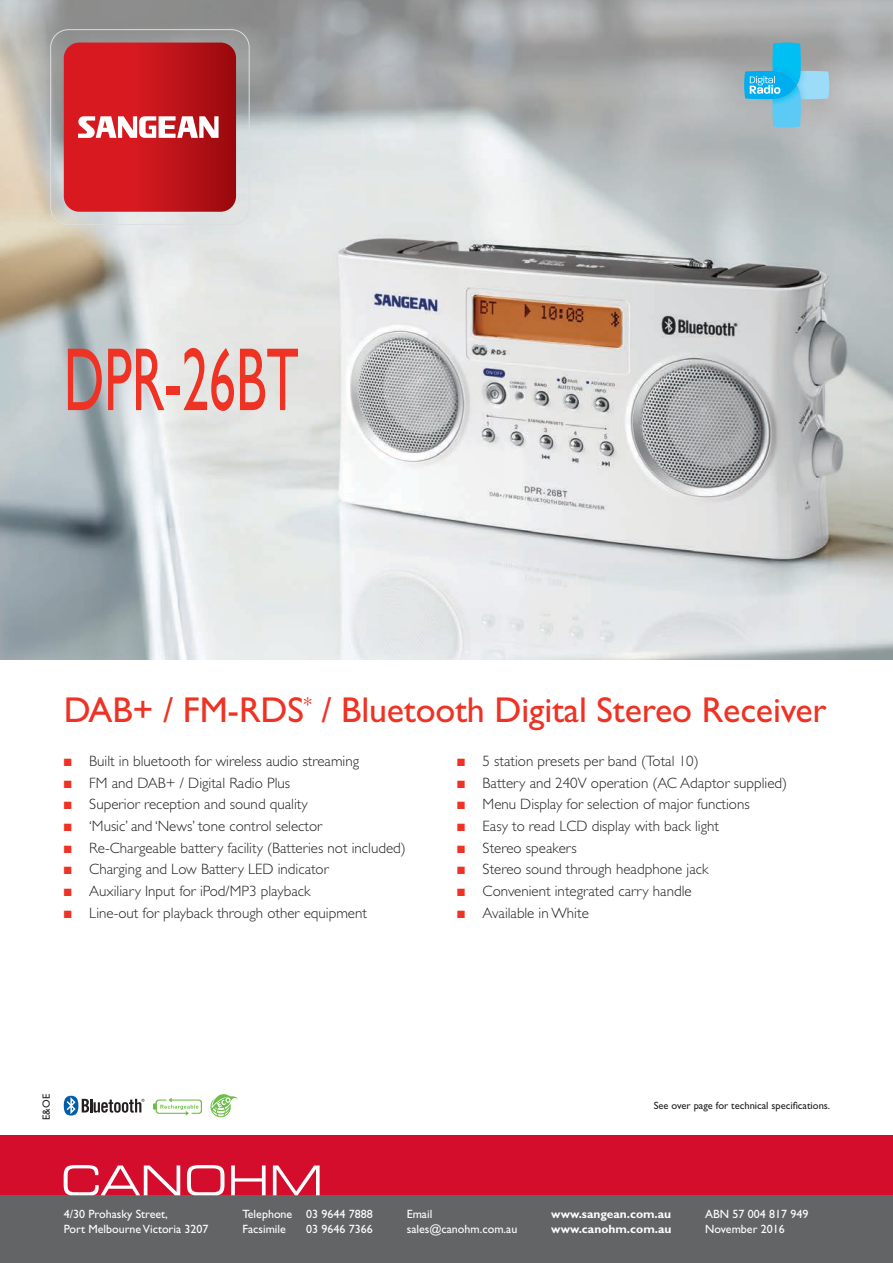
<style>
.page{position:relative;width:893px;height:1263px;background:#fff}
.page>*{position:absolute;margin:0;border:0;box-sizing:border-box;transform-origin:0 0}
.t1{font:90px "Gill Sans Std";color:#ee3224;scale:.6 1}
.t2{font:36px "Gill Sans Std";letter-spacing:-.005em;color:#ee3224}
.t3{font:300 15px "Gill Sans Std";color:#231f20}
.t4{font:12px/15px "Gill Sans Std";color:#fff}
.t5{font:700 12px/15px "Gill Sans Std";color:#fff}
.t6{font:10.5px "Gill Sans Std";color:#231f20}
.s1{color:#ee3224}
</style>
<div class="page">
<img style="left:0;top:0;width:893px;height:659px">
<div style="left:0;top:1135px;width:893px;height:128px;background:#636466"></div>
<div style="left:0;top:1135px;width:893px;height:60px;background:#d30d2b"></div>
<svg style="left:64px;top:1165px;width:256px;height:30px"></svg>
<div style="left:50px;top:29px;width:199px;height:196px;border:1px solid #dcddde;border-radius:18px"></div>
<svg style="left:64px;top:43px;width:172px;height:169px"></svg>
<svg style="left:153px;top:1098px;width:49px;height:17px"></svg>
<svg style="left:210px;top:1094px;width:28px;height:23px"></svg>
<svg style="left:64px;top:1096px;width:80px;height:19px"></svg>
<svg style="left:744px;top:43px;width:85px;height:85px"></svg>
<h1 class="t1" style="left:64px;top:328px;width:393px">DPR-26BT</h1>
<h2 class="t2" style="left:64px;top:689px;width:765px">DAB+ / FM-RDS<sup>*</sup> / Bluetooth Digital Stereo Receiver</h2>
<p class="t3" style="left:64px;top:753px;width:297px"><span class="s1">■</span> Built in bluetooth for wireless audio streaming</p>
<p class="t3" style="left:64px;top:774px;width:228px"><span class="s1">■</span> FM and DAB+ / Digital Radio Plus</p>
<p class="t3" style="left:64px;top:796px;width:245px"><span class="s1">■</span> Superior reception and sound quality</p>
<p class="t3" style="left:64px;top:818px;width:260px"><span class="s1">■</span> ‘Music’ and ‘News’ tone control selector</p>
<p class="t3" style="left:64px;top:839px;width:344px"><span class="s1">■</span> Re-Chargeable battery facility (Batteries not included)</p>
<p class="t3" style="left:64px;top:861px;width:266px"><span class="s1">■</span> Charging and Low Battery LED indicator</p>
<p class="t3" style="left:64px;top:882px;width:248px"><span class="s1">■</span> Auxiliary Input for iPod/MP3 playback</p>
<p class="t3" style="left:64px;top:904px;width:305px"><span class="s1">■</span> Line-out for playback through other equipment</p>
<p class="t3" style="left:457px;top:753px;width:243px"><span class="s1">■</span> 5 station presets per band (Total 10)</p>
<p class="t3" style="left:457px;top:774px;width:332px"><span class="s1">■</span> Battery and 240V operation (AC Adaptor supplied)</p>
<p class="t3" style="left:457px;top:796px;width:294px"><span class="s1">■</span> Menu Display for selection of major functions</p>
<p class="t3" style="left:457px;top:818px;width:263px"><span class="s1">■</span> Easy to read LCD display with back light</p>
<p class="t3" style="left:457px;top:839px;width:121px"><span class="s1">■</span> Stereo speakers</p>
<p class="t3" style="left:457px;top:861px;width:253px"><span class="s1">■</span> Stereo sound through headphone jack</p>
<p class="t3" style="left:457px;top:882px;width:236px"><span class="s1">■</span> Convenient integrated carry handle</p>
<p class="t3" style="left:457px;top:904px;width:133px"><span class="s1">■</span> Available in White</p>
<p class="t6" style="left:40px;top:1120px;width:27px;rotate:-90deg">E&amp;OE</p>
<p class="t6" style="left:654px;top:1100px;width:178px">See over page for technical specifications.</p>
<p class="t4" style="left:64px;top:1207px;width:146px">4/30 Prohasky Street,<br>Port Melbourne Victoria 3207</p>
<p class="t4" style="left:242px;top:1207px;width:132px">Telephone 03 9644 7888<br>Facsimile</p>
<p class="t4" style="left:306px;top:1222px;width:68px">03 9646 7366</p>
<p class="t4" style="left:407px;top:1207px;width:112px">Email sales@canohm.com.au</p>
<p class="t5" style="left:551px;top:1206px;width:122px">www.sangean.com.au www.canohm.com.au</p>
<p class="t4" style="left:705px;top:1207px;width:105px">ABN 57 004 817 949<br>November 2016</p>
</div>
